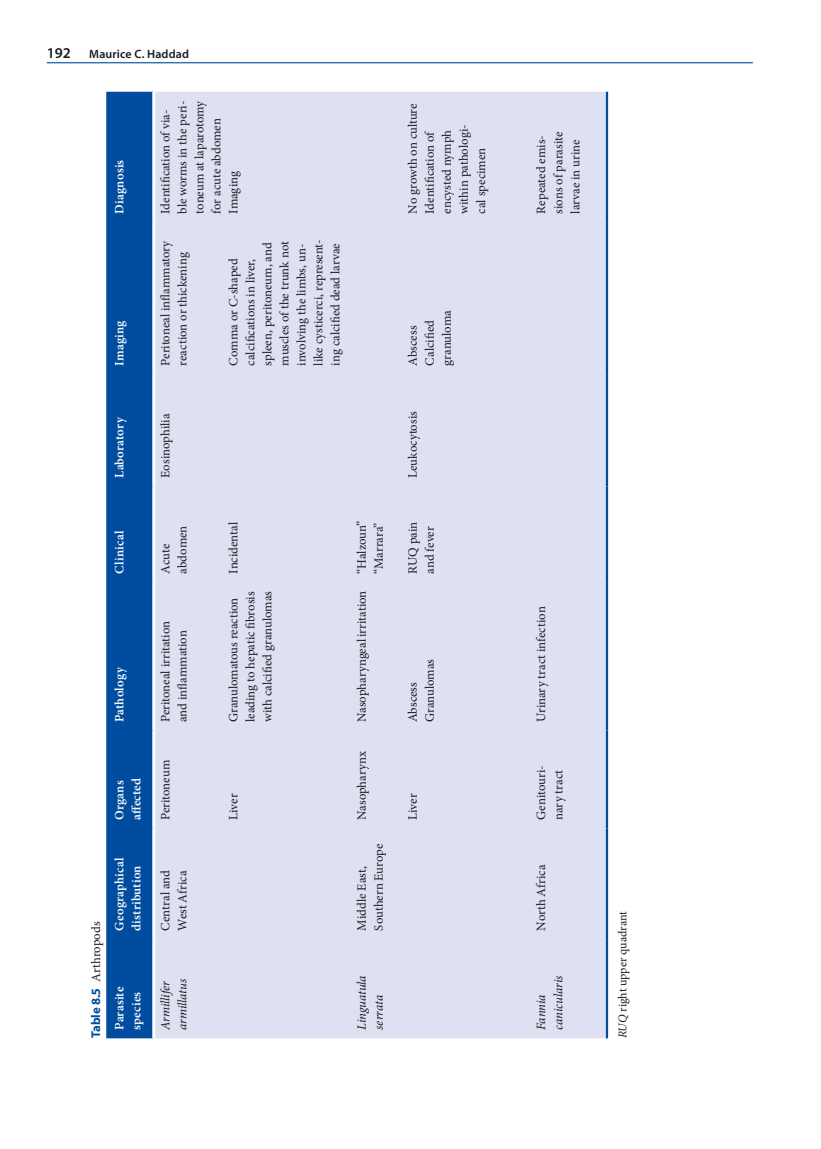
<style>
.page{position:relative;width:821px;height:1149px;background:#fff}
.page>*{position:absolute;margin:0;border:0;box-sizing:border-box;transform-origin:0 0}
.t1{font:12.75px/17px "Minion Pro";color:#1b1c20}
.t2{font:600 12.75px/17px "Minion Pro";letter-spacing:.015em;color:#fff}
.t3{font:italic 12.75px/17px "Minion Pro";letter-spacing:-.015em;color:#1b1c20}
.t4{font:12px "Minion Pro";color:#1b1c20}
.t5{font:600 12px "Myriad Pro";letter-spacing:.01em;color:#1b1c20}
.s1{font-size:15px}
.s2{font-family:"Myriad Pro";font-weight:700;color:#004d9f}
.s3{font-weight:600;color:#fff}
.s4{font-style:italic}
</style>
<div class="page">
<hr style="left:47px;top:62px;width:706px;height:1px;background:#004d9f">
<div style="left:106px;top:92px;width:46px;height:945px;background:#004d9f"></div>
<div style="left:155px;top:92px;width:451px;height:945px;background:#dee1f1"></div>
<hr style="left:606px;top:938px;width:2px;height:99px;background:#004d9f">
<hr style="left:606px;top:828px;width:2px;height:110px;background:#004d9f">
<hr style="left:606px;top:730px;width:2px;height:98px;background:#004d9f">
<hr style="left:606px;top:582px;width:2px;height:148px;background:#004d9f">
<hr style="left:606px;top:486px;width:2px;height:96px;background:#004d9f">
<hr style="left:606px;top:374px;width:2px;height:112px;background:#004d9f">
<hr style="left:606px;top:222px;width:2px;height:152px;background:#004d9f">
<hr style="left:606px;top:92px;width:2px;height:130px;background:#004d9f">
<p class="t5" style="left:47px;top:46px;width:144px"><span class="s1">192</span> Maurice C. Haddad</p>
<p class="t2" style="left:111px;top:213px;width:55px;rotate:-90deg">Diagnosis</p>
<p class="t2" style="left:111px;top:365px;width:47px;rotate:-90deg">Imaging</p>
<p class="t1" style="left:157px;top:213px;width:114px;rotate:-90deg">Identification of via&shy;ble worms in the peri&shy;toneum at laparotomy for acute abdomen<br>Imaging</p>
<p class="t1" style="left:157px;top:365px;width:126px;rotate:-90deg">Peritoneal inflammatory reaction or thickening</p>
<p class="t1" style="left:225px;top:365px;width:128px;rotate:-90deg">Comma or C-shaped calcifications in liver, spleen, peritoneum, and muscles of the trunk not involving the limbs, un&shy;like cysticerci, represent&shy;ing calcified dead larvae</p>
<p class="t1" style="left:404px;top:213px;width:111px;rotate:-90deg">No growth on culture<br>Identification of encysted nymph within pathologi-<br>cal specimen</p>
<p class="t1" style="left:404px;top:365px;width:57px;rotate:-90deg">Abscess<br>Calcified granuloma</p>
<p class="t2" style="left:111px;top:478px;width:62px;rotate:-90deg">Laboratory</p>
<p class="t1" style="left:157px;top:478px;width:66px;rotate:-90deg">Eosinophilia</p>
<p class="t2" style="left:111px;top:573px;width:44px;rotate:-90deg">Clinical</p>
<p class="t2" style="left:111px;top:721px;width:56px;rotate:-90deg">Pathology</p>
<p class="t2" style="left:111px;top:819px;width:43px;rotate:-90deg">Organs affected</p>
<p class="t2" style="left:111px;top:930px;width:74px;rotate:-90deg">Geographical distribution</p>
<p class="t1" style="left:85px;top:1029px;width:110px;line-height:23.1px;text-indent:-9px;rotate:-90deg"><span class="s2">Table 8.5</span> Arthropods<br><span class="s3">Parasite</span></p>
<p class="t2" style="left:128px;top:1029px;width:39px;rotate:-90deg">species</p>
<p class="t1" style="left:157px;top:573px;width:49px;rotate:-90deg">Acute abdomen</p>
<p class="t1" style="left:225px;top:573px;width:53px;rotate:-90deg">Incidental</p>
<p class="t1" style="left:157px;top:721px;width:102px;rotate:-90deg">Peritoneal irritation and inflammation</p>
<p class="t1" style="left:157px;top:819px;width:61px;rotate:-90deg">Peritoneum</p>
<p class="t1" style="left:157px;top:930px;width:62px;rotate:-90deg">Central and<br>West Africa</p>
<p class="t3" style="left:157px;top:1029px;width:53px;rotate:-90deg">Armillifer armillatus</p>
<p class="t1" style="left:225px;top:721px;width:132px;rotate:-90deg">Granulomatous reaction leading to hepatic fibrosis with calcified granulomas</p>
<p class="t1" style="left:225px;top:819px;width:28px;rotate:-90deg">Liver</p>
<p class="t1" style="left:404px;top:478px;width:68px;rotate:-90deg">Leukocytosis</p>
<p class="t1" style="left:353px;top:573px;width:54px;rotate:-90deg">“Halzoun” “Marrara”</p>
<p class="t1" style="left:404px;top:573px;width:53px;rotate:-90deg">RUQ pain and fever</p>
<p class="t1" style="left:353px;top:721px;width:133px;rotate:-90deg">Nasopharyngeal irritation</p>
<p class="t1" style="left:353px;top:819px;width:70px;rotate:-90deg">Nasopharynx</p>
<p class="t1" style="left:353px;top:930px;width:88px;rotate:-90deg">Middle East,<br>Southern Europe</p>
<p class="t3" style="left:353px;top:1029px;width:56px;rotate:-90deg">Linguatula serrata</p>
<p class="t1" style="left:404px;top:721px;width:65px;rotate:-90deg">Abscess<br>Granulomas</p>
<p class="t1" style="left:404px;top:819px;width:28px;rotate:-90deg">Liver</p>
<p class="t1" style="left:533px;top:213px;width:83px;rotate:-90deg">Repeated emis&shy;sions of parasite larvae in urine</p>
<p class="t1" style="left:533px;top:721px;width:117px;rotate:-90deg">Urinary tract infection</p>
<p class="t1" style="left:533px;top:819px;width:56px;rotate:-90deg">Genitouri&shy;nary tract</p>
<p class="t1" style="left:533px;top:930px;width:67px;rotate:-90deg">North Africa</p>
<p class="t3" style="left:533px;top:1029px;width:56px;rotate:-90deg">Fannia canicularis</p>
<p class="t4" style="left:614px;top:1037px;width:129px;rotate:-90deg"><span class="s4">RUQ</span> right upper quadrant</p>
</div>
